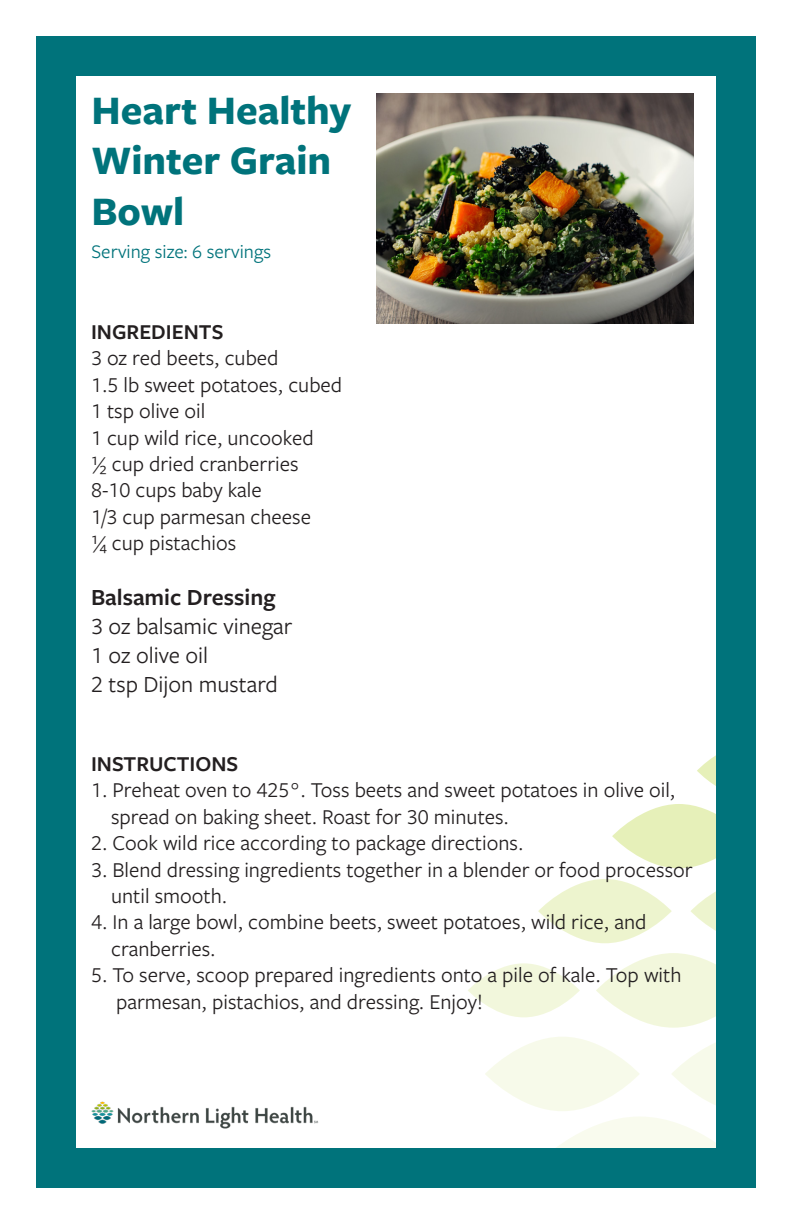
<style>
.page{position:relative;width:792px;height:1224px;background:#fff}
.page>*{position:absolute;margin:0;border:0;box-sizing:border-box;transform-origin:0 0}
.t1{font:700 42px/50.4px "Freight Sans Pro";color:#00737b}
.t2{font:24px "Freight Sans Pro";color:#231f20}
.t3{font:600 24px "Freight Sans Pro";color:#231f20}
.t4{font:22px/26.4px "Freight Sans Pro";color:#231f20}
.t5{font:600 22px "Freight Sans Pro";color:#231f20}
.t6{font:20px "Freight Sans Pro";color:#00737b}
</style>
<div class="page">
<div style="left:36px;top:36px;width:720px;height:1152px;border:40px solid #00737b"></div>
<svg style="left:538px;top:879px;width:134px;height:64px;background:#eff5d5"></svg>
<svg style="left:690px;top:879px;width:26px;height:64px"></svg>
<svg style="left:612px;top:742px;width:104px;height:126px"></svg>
<svg style="left:468px;top:963px;width:112px;height:54px;background:#f3f8e0"></svg>
<svg style="left:532px;top:953px;width:184px;height:195px"></svg>
<svg style="left:485px;top:1037px;width:155px;height:74px;fill:#f7faea"></svg>
<img style="left:376px;top:94px;width:318px;height:230px">
<img style="left:91px;top:1101px;width:228px;height:28px">
<p class="t1" style="left:92px;top:83px;width:261px">Heart Healthy<br>Winter Grain<br>Bowl</p>
<p class="t6" style="left:92px;top:238px;width:181px">Serving size: 6 servings</p>
<p class="t5" style="left:91px;top:317px;width:134px">INGREDIENTS</p>
<p class="t4" style="left:91px;top:344px;width:189px">3 oz red beets, cubed</p>
<p class="t4" style="left:91px;top:371px;width:253px">1.5 lb sweet potatoes, cubed</p>
<p class="t4" style="left:91px;top:397px;width:116px">1 tsp olive oil</p>
<p class="t4" style="left:91px;top:423px;width:224px">1 cup wild rice, uncooked</p>
<p class="t4" style="left:91px;top:450px;width:209px">½ cup dried cranberries</p>
<p class="t4" style="left:91px;top:476px;width:172px">8-10 cups baby kale</p>
<p class="t4" style="left:91px;top:503px;width:222px">1/3 cup parmesan cheese</p>
<p class="t4" style="left:91px;top:529px;width:147px">¼ cup pistachios</p>
<p class="t3" style="left:91px;top:581px;width:186px">Balsamic Dressing</p>
<p class="t2" style="left:91px;top:610px;width:203px">3 oz balsamic vinegar</p>
<p class="t2" style="left:91px;top:639px;width:119px">1 oz olive oil</p>
<p class="t2" style="left:91px;top:668px;width:188px">2 tsp Dijon mustard</p>
<p class="t5" style="left:91px;top:749px;width:149px">INSTRUCTIONS</p>
<p class="t4" style="left:111px;top:776px;width:566px;text-indent:-20px">1. Preheat oven to 425°. Toss beets and sweet potatoes in olive oil, spread on baking sheet. Roast for 30 minutes.</p>
<p class="t4" style="left:91px;top:829px;width:434px">2. Cook wild rice according to package directions.</p>
<p class="t4" style="left:111px;top:855px;width:583px;text-indent:-20px">3. Blend dressing ingredients together in a blender or food processor until smooth.</p>
<p class="t4" style="left:111px;top:908px;width:537px;text-indent:-20px">4. In a large bowl, combine beets, sweet potatoes, wild rice, and cranberries.</p>
<p class="t4" style="left:116px;top:961px;width:567px;text-indent:-25px">5. To serve, scoop prepared ingredients onto a pile of kale. Top with parmesan, pistachios, and dressing. Enjoy!</p>
</div>
